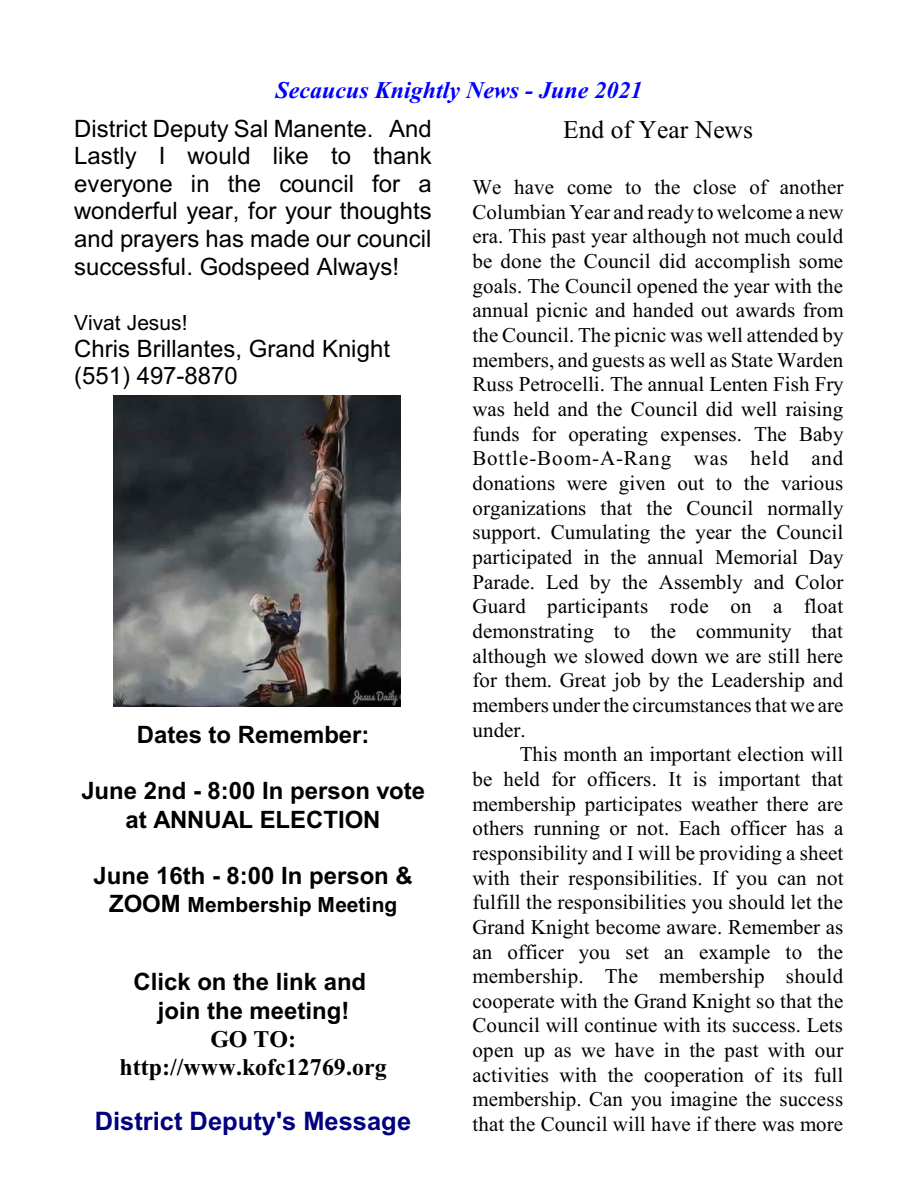
<style>
.page{position:relative;width:918px;height:1188px;background:#fff}
.page>*{position:absolute;margin:0;border:0;box-sizing:border-box;transform-origin:0 0}
.t1{font:700 25.5px "Arial";color:#000080}
.t2{font:25.5px "Times New Roman";color:#000}
.t3{font:24px/27.6px "Arial";color:#000;text-align:justify}
.t4{font:700 24px/28.2px "Arial";color:#000;text-align:center}
.t5{font:italic 700 24px "Times New Roman";color:#00f}
.t6{font:700 24px/28.2px "Times New Roman";color:#000;text-align:center}
.t7{font:21px/24.6px "Times New Roman";color:#000;text-align:justify}
.t8{font:700 21px "Arial";color:#000}
.t9{font:21px "Arial";color:#000}
.s1{font-size:24px}
</style>
<div class="page">
<img style="left:114px;top:395px;width:286px;height:311px">
<p class="t5" style="left:276px;top:82px;width:368px">Secaucus Knightly News - June 2021</p>
<p class="t3" style="left:74px;top:117px;width:359px">District Deputy Sal Manente. And Lastly I would like to thank everyone in the council for a wonderful year, for your thoughts and prayers has made our council successful. Godspeed Always!</p>
<p class="t9" style="left:74px;top:314px;width:115px">Vivat Jesus!</p>
<p class="t3" style="left:74px;top:337px;width:317px">Chris Brillantes, Grand Knight (551) 497-8870</p>
<p class="t2" style="left:563px;top:121px;width:191px">End of Year News</p>
<p class="t7" style="left:472px;top:177px;width:373px">We have come to the close of another Columbian Year and ready to welcome a new era. This past year although not much could be done the Council did accomplish some goals. The Council opened the year with the annual picnic and handed out awards from the Council. The picnic was well attended by members, and guests as well as State Warden Russ Petrocelli. The annual Lenten Fish Fry was held and the Council did well raising funds for operating expenses. The Baby Bottle-Boom-A-Rang was held and donations were given out to the various organizations that the Council normally support. Cumulating the year the Council participated in the annual Memorial Day Parade. Led by the Assembly and Color Guard participants rode on a float demonstrating to the community that although we slowed down we are still here for them. Great job by the Leadership and members under the circumstances that we are under.</p>
<p class="t7" style="left:472px;top:744px;width:373px;text-indent:47px">This month an important election will be held for officers. It is important that membership participates weather there are others running or not. Each officer has a responsibility and I will be providing a sheet with their responsibilities. If you can not fulfill the responsibilities you should let the Grand Knight become aware. Remember as an officer you set an example to the membership. The membership should cooperate with the Grand Knight so that the Council will continue with its success. Lets open up as we have in the past with our activities with the cooperation of its full membership. Can you imagine the success that the Council will have if there was more</p>
<p class="t4" style="left:137px;top:723px;width:234px">Dates to Remember:</p>
<p class="t4" style="left:81px;top:779px;width:345px">June 2nd - 8:00 In person vote at ANNUAL ELECTION</p>
<p class="t4" style="left:94px;top:864px;width:321px">June 16th - 8:00 In person &amp;</p>
<p class="t8" style="left:109px;top:897px;width:290px"><span class="s1">ZOOM</span> Membership Meeting</p>
<p class="t4" style="left:134px;top:970px;width:234px">Click on the link and join the meeting!</p>
<p class="t6" style="left:120px;top:1027px;width:269px">GO TO: http://www.kofc12769.org</p>
<p class="t1" style="left:95px;top:1111px;width:318px">District Deputy's Message</p>
</div>
